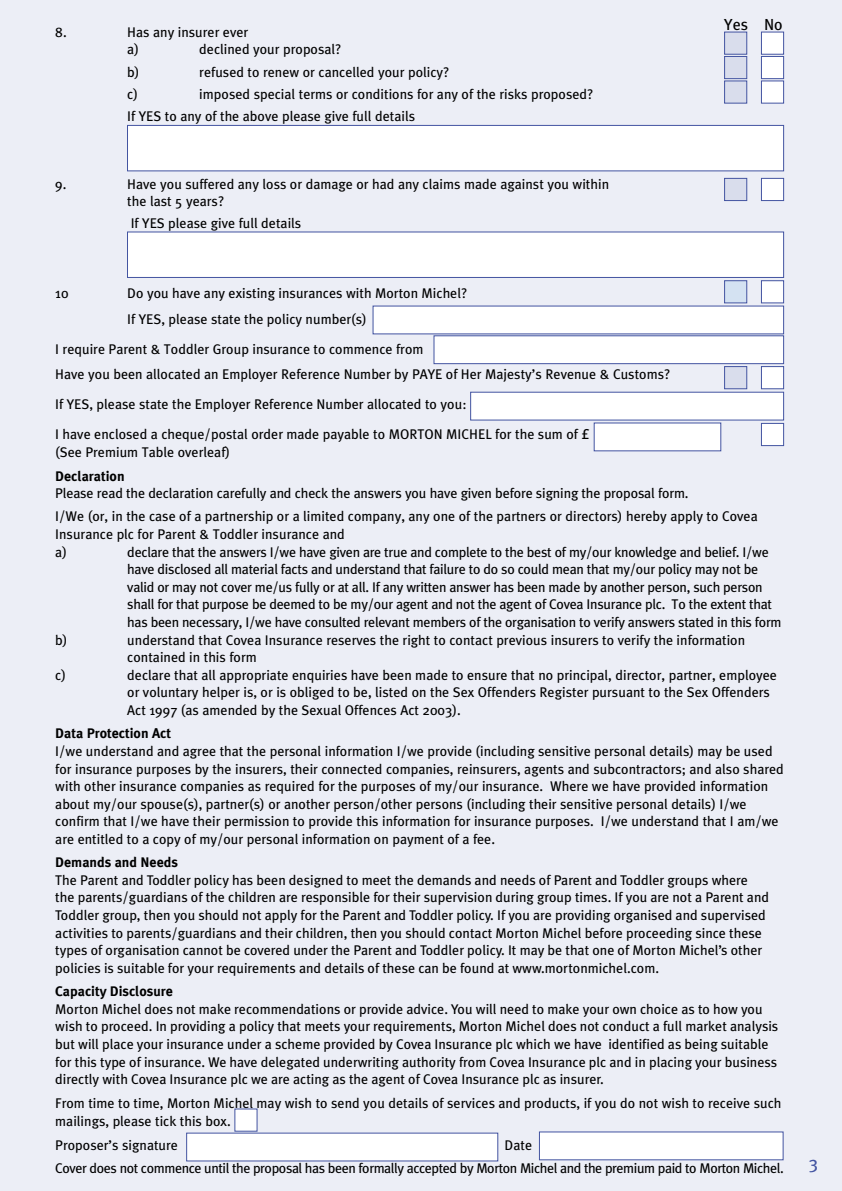
<style>
.page{position:relative;width:842px;height:1191px;background:#eceef6}
.page>*{position:absolute;margin:0;border:0;box-sizing:border-box;transform-origin:0 0}
.t1{font:18px "Meta Plus";color:#4354a1}
.t2{font:16px "Meta Plus";color:#000}
.t3{font:14px/17.6px "Meta Plus";color:#000}
.t4{font:14px/17.6px "Meta Plus";letter-spacing:-.02em;color:#000}
.t5{font:14px/23.2px "Meta Plus";letter-spacing:-.03em;color:#000}
.t6{font:700 14px "Meta Plus";color:#000}
</style>
<div class="page">
<div style="left:724px;top:32px;width:23px;height:22px;background:#d9ddec;border:1px solid #4354a1"></div>
<div style="left:761px;top:32px;width:23px;height:22px;background:#fff;border:1px solid #4354a1"></div>
<div style="left:724px;top:56px;width:23px;height:23px;background:#d9ddec;border:1px solid #4354a1"></div>
<div style="left:761px;top:56px;width:23px;height:23px;background:#fff;border:1px solid #4354a1"></div>
<div style="left:724px;top:81px;width:23px;height:22px;background:#d9ddec;border:1px solid #4354a1"></div>
<div style="left:761px;top:81px;width:23px;height:22px;background:#fff;border:1px solid #4354a1"></div>
<div style="left:724px;top:178px;width:23px;height:23px;background:#d9ddec;border:1px solid #4354a1"></div>
<div style="left:761px;top:178px;width:23px;height:23px;background:#fff;border:1px solid #4354a1"></div>
<div style="left:724px;top:280px;width:23px;height:23px;background:#d4e2f2;border:1px solid #4354a1"></div>
<div style="left:761px;top:280px;width:23px;height:23px;background:#fff;border:1px solid #4354a1"></div>
<div style="left:724px;top:366px;width:23px;height:23px;background:#d9ddec;border:1px solid #4354a1"></div>
<div style="left:761px;top:366px;width:23px;height:23px;background:#fff;border:1px solid #4354a1"></div>
<div style="left:761px;top:423px;width:23px;height:23px;background:#fff;border:1px solid #4354a1"></div>
<div style="left:235px;top:1108px;width:22px;height:23px;background:#fff"></div>
<div style="left:373px;top:306px;width:411px;height:28px;background:#fff"></div>
<div style="left:434px;top:335px;width:350px;height:29px;background:#fff;border:1px solid #4354a1"></div>
<div style="left:470px;top:392px;width:314px;height:28px;background:#fff;border:1px solid #4354a1"></div>
<div style="left:594px;top:423px;width:127px;height:28px;background:#fff"></div>
<div style="left:186px;top:1132px;width:312px;height:29px;background:#fff"></div>
<div style="left:539px;top:1131px;width:244px;height:29px;background:#fff;border:1px solid #4354a1"></div>
<div style="left:127px;top:125px;width:657px;height:46px;background:#fff;border:1px solid #4354a1"></div>
<div style="left:127px;top:232px;width:657px;height:46px;background:#fff;border:1px solid #4354a1"></div>
<p class="t3" style="left:55px;top:23px;width:13px">8.</p>
<p class="t3" style="left:127px;top:24px;width:122px;line-height:16.8px">Has any insurer ever a)</p>
<p class="t3" style="left:199px;top:40px;width:144px">declined your proposal?</p>
<p class="t3" style="left:127px;top:63px;width:14px">b)</p>
<p class="t3" style="left:199px;top:63px;width:252px">refused to renew or cancelled your policy?</p>
<p class="t3" style="left:127px;top:85px;width:12px">c)</p>
<p class="t3" style="left:127px;top:83px;width:468px;line-height:22.4px;text-indent:72px">imposed special terms or conditions for any of the risks proposed?<br>If YES to any of the above please give full details</p>
<p class="t3" style="left:55px;top:175px;width:13px">9.</p>
<p class="t3" style="left:127px;top:175px;width:483px;line-height:16.8px">Have you suffered any loss or damage or had any claims made against you within the last 5 years?</p>
<p class="t3" style="left:131px;top:214px;width:172px">If YES please give full details</p>
<p class="t2" style="left:724px;top:15px;width:60px">Yes No</p>
<p class="t3" style="left:55px;top:285px;width:15px">10</p>
<p class="t3" style="left:127px;top:281px;width:342px;line-height:25.6px">Do you have any existing insurances with Morton Michel?<br>If YES, please state the policy number(s)</p>
<p class="t3" style="left:55px;top:336px;width:617px;line-height:25.6px">I require Parent &amp; Toddler Group insurance to commence from<br>Have you been allocated an Employer Reference Number by PAYE of Her Majesty’s Revenue &amp; Customs?</p>
<p class="t3" style="left:55px;top:389px;width:536px;line-height:29.6px">If YES, please state the Employer Reference Number allocated to you:<br>I have enclosed a cheque/postal order made payable to MORTON MICHEL for the sum of £</p>
<p class="t3" style="left:55px;top:443px;width:176px">(See Premium Table overleaf)</p>
<p class="t6" style="left:55px;top:467px;width:71px">Declaration</p>
<p class="t3" style="left:55px;top:481px;width:704px;line-height:23.2px">Please read the declaration carefully and check the answers you have given before signing the proposal form.<br>I/We (or, in the case of a partnership or a limited company, any one of the partners or directors) hereby apply to Covea</p>
<p class="t3" style="left:55px;top:525px;width:291px">Insurance plc for Parent &amp; Toddler insurance and a)</p>
<p class="t4" style="left:127px;top:543px;width:656px">declare that the answers I/we have given are true and complete to the best of my/our knowledge and belief. I/we have disclosed all material facts and understand that failure to do so could mean that my/our policy may not be valid or may not cover me/us fully or at all. If any written answer has been made by another person, such person shall for that purpose be deemed to be my/our agent and not the agent of Covea Insurance plc. To the extent that has been necessary, I/we have consulted relevant members of the organisation to verify answers stated in this form</p>
<p class="t3" style="left:55px;top:631px;width:14px">b)</p>
<p class="t3" style="left:127px;top:631px;width:619px">understand that Covea Insurance reserves the right to contact previous insurers to verify the information contained in this form</p>
<p class="t3" style="left:55px;top:666px;width:12px">c)</p>
<p class="t3" style="left:127px;top:666px;width:651px">declare that all appropriate enquiries have been made to ensure that no principal, director, partner, employee or voluntary helper is, or is obliged to be, listed on the Sex Offenders Register pursuant to the Sex Offenders<br>Act 1997 (as amended by the Sexual Offences Act 2003).</p>
<p class="t6" style="left:55px;top:725px;width:117px">Data Protection Act</p>
<p class="t3" style="left:55px;top:742px;width:730px">I/we understand and agree that the personal information I/we provide (including sensitive personal details) may be used for insurance purposes by the insurers, their connected companies, reinsurers, agents and subcontractors; and also shared with other insurance companies as required for the purposes of my/our insurance. Where we have provided information about my/our spouse(s), partner(s) or another person/other persons (including their sensitive personal details) I/we confirm that I/we have their permission to provide this information for insurance purposes. I/we understand that I am/we are entitled to a copy of my/our personal information on payment of a fee.</p>
<p class="t6" style="left:55px;top:854px;width:124px">Demands and Needs</p>
<p class="t3" style="left:55px;top:871px;width:715px">The Parent and Toddler policy has been designed to meet the demands and needs of Parent and Toddler groups where the parents/guardians of the children are responsible for their supervision during group times. If you are not a Parent and Toddler group, then you should not apply for the Parent and Toddler policy. If you are providing organised and supervised activities to parents/guardians and their children, then you should contact Morton Michel before proceeding since these types of organisation cannot be covered under the Parent and Toddler policy. It may be that one of Morton Michel’s other policies is suitable for your requirements and details of these can be found at www.mortonmichel.com.</p>
<p class="t6" style="left:55px;top:983px;width:119px">Capacity Disclosure</p>
<p class="t3" style="left:55px;top:1000px;width:725px">Morton Michel does not make recommendations or provide advice. You will need to make your own choice as to how you wish to proceed. In providing a policy that meets your requirements, Morton Michel does not conduct a full market analysis but will place your insurance under a scheme provided by Covea Insurance plc which we have identified as being suitable for this type of insurance. We have delegated underwriting authority from Covea Insurance plc and in placing your business directly with Covea Insurance plc we are acting as the agent of Covea Insurance plc as insurer.</p>
<p class="t3" style="left:55px;top:1093px;width:728px">From time to time, Morton Michel may wish to send you details of services and products, if you do not wish to receive such mailings, please tick this box.</p>
<p class="t3" style="left:55px;top:1135px;width:124px">Proposer’s signature</p>
<p class="t5" style="left:55px;top:1133px;width:730px;text-indent:449px">Date<br>Cover does not commence until the proposal has been formally accepted by Morton Michel and the premium paid to Morton Michel.</p>
<p class="t1" style="left:809px;top:1152px;width:11px">3</p>
</div>
